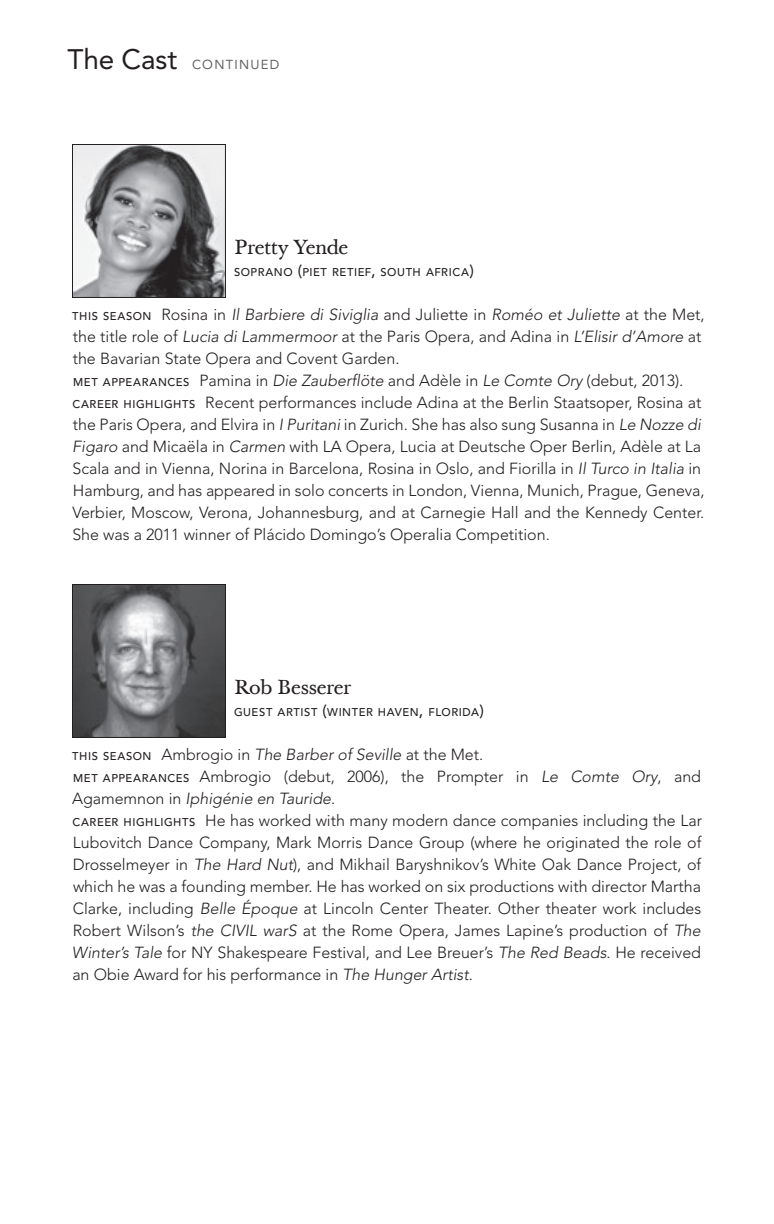
<style>
.page{position:relative;width:774px;height:1224px;background:#fff}
.page>*{position:absolute;margin:0;border:0;box-sizing:border-box;transform-origin:0 0}
.t1{font:20px "Baskerville Ten";letter-spacing:-.015em;color:#231f20}
.t2{font:300 16px/22px "Avenir";color:#231f20}
.t3{font:13px "Avenir";letter-spacing:.095em;color:#636366}
.t4{font:500 11.2px "Avenir";letter-spacing:.05em;color:#231f20}
.s1{font-size:28px;color:#231f20}
.s2{font-size:16px}
.s3{font-weight:500;font-size:11.2px}
.s4{font-style:italic}
</style>
<div class="page">
<img style="left:74px;top:146px;width:150px;height:150px">
<div style="left:72px;top:144px;width:154px;height:154px;border:1px solid #231f20"></div>
<img style="left:74px;top:586px;width:150px;height:150px">
<div style="left:72px;top:584px;width:154px;height:154px;border:1px solid #231f20"></div>
<p class="t3" style="left:68px;top:57px;width:213px"><span class="s1">The Cast</span> CONTINUED</p>
<p class="t1" style="left:234px;top:235px;width:116px">Pretty Yende</p>
<p class="t4" style="left:234px;top:266px;width:241px">SOPRANO <span class="s2">(</span>PIET RETIEF<span class="s2">,</span> SOUTH AFRICA<span class="s2">)</span></p>
<p class="t2" style="left:72px;top:304px;width:634px"><span class="s3">THIS SEASON</span> Rosina in <span class="s4">Il Barbiere di Siviglia</span> and Juliette in <span class="s4">Roméo et Juliette</span> at the Met, the title role of <span class="s4">Lucia di Lammermoor</span> at the Paris Opera, and Adina in <span class="s4">L’Elisir d’Amore</span> at the Bavarian State Opera and Covent Garden.<br><span class="s3">MET APPEARANCES</span> Pamina in <span class="s4">Die Zauberflöte</span> and Adèle in <span class="s4">Le Comte Ory</span> (debut, 2013)<span class="s4">.<br></span><span class="s3">CAREER HIGHLIGHTS</span> Recent performances include Adina at the Berlin Staatsoper, Rosina at the Paris Opera, and Elvira in <span class="s4">I Puritani</span> in Zurich. She has also sung Susanna in <span class="s4">Le Nozze di Figaro</span> and Micaëla in <span class="s4">Carmen</span> with LA Opera, Lucia at Deutsche Oper Berlin, Adèle at La Scala and in Vienna, Norina in Barcelona, Rosina in Oslo, and Fiorilla in <span class="s4">Il Turco in Italia</span> in Hamburg, and has appeared in solo concerts in London, Vienna, Munich, Prague, Geneva, Verbier, Moscow, Verona, Johannesburg, and at Carnegie Hall and the Kennedy Center.<br>She was a 2011 winner of Plácido Domingo’s Operalia Competition.</p>
<p class="t1" style="left:234px;top:675px;width:119px">Rob Besserer</p>
<p class="t4" style="left:234px;top:706px;width:251px">GUEST ARTIST <span class="s2">(</span>WINTER HAVEN<span class="s2">,</span> FLORIDA<span class="s2">)</span></p>
<p class="t2" style="left:72px;top:744px;width:632px"><span class="s3">THIS SEASON</span> Ambrogio in <span class="s4">The Barber of Seville</span> at the Met.<br><span class="s3">MET APPEARANCES</span> Ambrogio (debut, 2006), the Prompter in <span class="s4">Le Comte Ory</span>, and Agamemnon in <span class="s4">Iphigénie en Tauride</span>.<br><span class="s3">CAREER HIGHLIGHTS</span> He has worked with many modern dance companies including the Lar Lubovitch Dance Company, Mark Morris Dance Group (where he originated the role of Drosselmeyer in <span class="s4">The Hard Nut</span>), and Mikhail Baryshnikov’s White Oak Dance Project, of which he was a founding member. He has worked on six productions with director Martha Clarke, including <span class="s4">Belle Époque</span> at Lincoln Center Theater. Other theater work includes Robert Wilson’s <span class="s4">the CIVIL warS</span> at the Rome Opera, James Lapine’s production of <span class="s4">The Winter’s Tale</span> for NY Shakespeare Festival, and Lee Breuer’s <span class="s4">The Red Beads</span>. He received an Obie Award for his performance in <span class="s4">The Hunger Artist</span>.</p>
</div>
